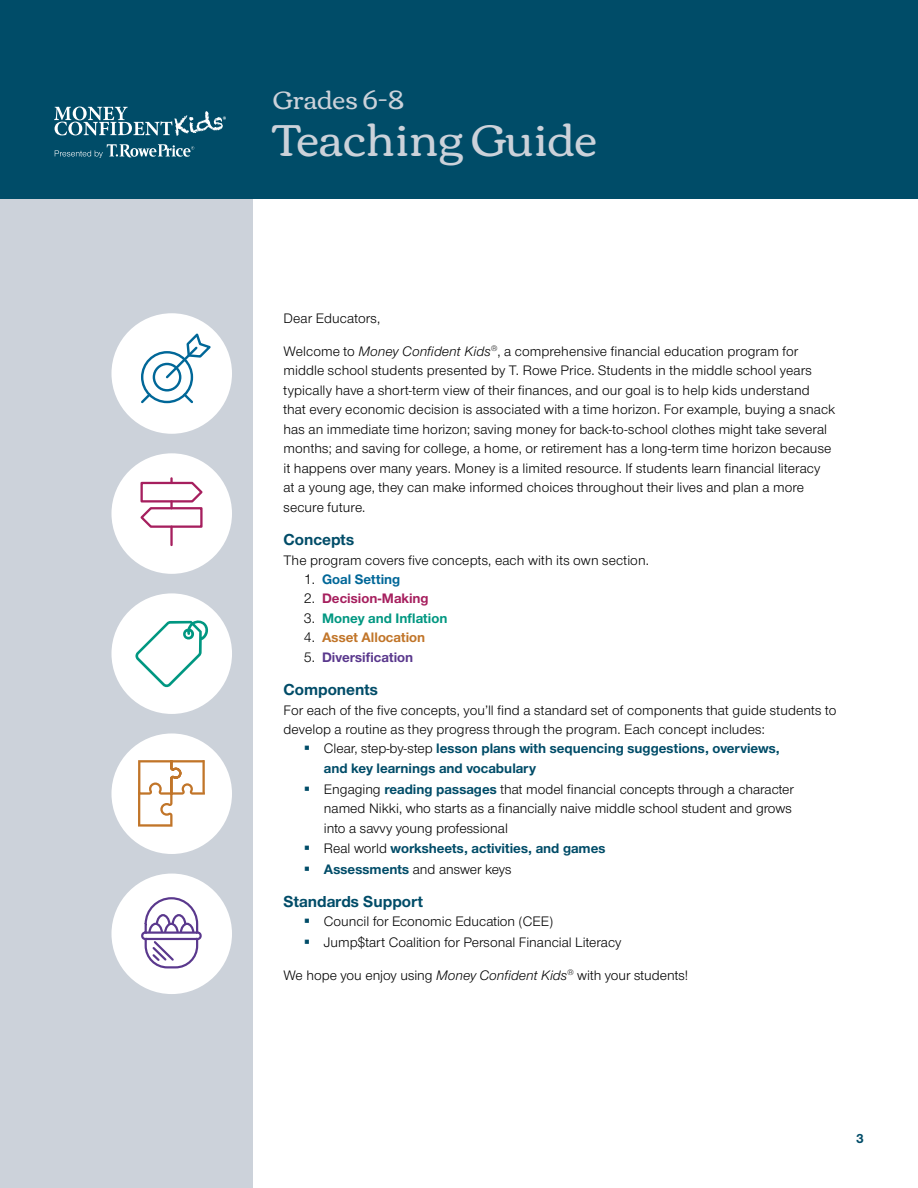
<style>
.page{position:relative;width:918px;height:1188px;background:#fff}
.page>*{position:absolute;margin:0;border:0;box-sizing:border-box;transform-origin:0 0}
.t1{font:45px "Corben";color:#ccd2da}
.t2{font:25.5px "Corben";color:#ccd2da}
.t3{font:700 16.5px "Nimbus Sans Novus";color:#004c68}
.t4{font:14.25px/19.5px "Nimbus Sans Novus";letter-spacing:.005em;color:#000}
.t5{font:700 14.25px/19.5px "Nimbus Sans Novus";color:#004c68}
.t6{font:700 14.25px "Nimbus Sans Novus";color:#009781}
.t7{font:700 14.25px "Nimbus Sans Novus";color:#a61f5e}
.t8{font:700 14.25px "Nimbus Sans Novus";color:#c17529}
.t9{font:700 14.25px "Nimbus Sans Novus";color:#5a388d}
.t10{font:700 14.25px "Nimbus Sans Novus";color:#006798}
.t11{font:700 13.5px "Nimbus Sans Novus";color:#004c68}
.s1{font-style:italic}
.s2{font-weight:400;color:#000}
.s3{color:#004c68}
.s4{font-weight:700;color:#004c68}
</style>
<div class="page">
<div style="left:0;top:0;width:252px;height:1188px;background:#ccd2da"></div>
<div style="left:0;top:0;width:918px;height:199px;background:#004c68"></div>
<svg style="left:54px;top:107px;width:172px;height:29px"></svg>
<svg style="left:55px;top:144px;width:139px;height:14px"></svg>
<div style="left:111px;top:313px;width:121px;height:121px;background:#fff;border-radius:50%"></div>
<div style="left:153px;top:363px;width:28px;height:29px;border:2px solid #006798;border-radius:50%"></div>
<div style="left:141px;top:351px;width:52px;height:52px;border:2px solid #006798;border-radius:50%"></div>
<svg style="left:141px;top:391px;width:12px;height:13px"></svg>
<svg style="left:181px;top:391px;width:12px;height:13px"></svg>
<svg style="left:164px;top:333px;width:47px;height:48px"></svg>
<div style="left:111px;top:453px;width:121px;height:121px;background:#fff;border-radius:50%"></div>
<hr style="left:170px;top:527px;width:3px;height:18px;background:#a61f5e">
<svg style="left:140px;top:478px;width:63px;height:52px"></svg>
<div style="left:111px;top:593px;width:121px;height:121px;background:#fff;border-radius:50%"></div>
<svg style="left:135px;top:620px;width:73px;height:68px"></svg>
<div style="left:111px;top:733px;width:121px;height:121px;background:#fff;border-radius:50%"></div>
<svg style="left:138px;top:760px;width:67px;height:67px"></svg>
<div style="left:111px;top:874px;width:121px;height:120px;background:#fff;border-radius:50%"></div>
<svg style="left:140px;top:897px;width:63px;height:97px"></svg>
<h2 class="t2" style="left:273px;top:81px;width:132px">Grades 6–8</h2>
<h1 class="t1" style="left:273px;top:108px;width:325px">Teaching Guide</h1>
<p class="t4" style="left:284px;top:308px;width:98px">Dear Educators,</p>
<p class="t4" style="left:283px;top:341px;width:553px">Welcome to <span class="s1">Money Confident Kids</span><sup>®</sup>, a comprehensive financial education program for middle school students presented by T. Rowe Price. Students in the middle school years typically have a short-term view of their finances, and our goal is to help kids understand that every economic decision is associated with a time horizon. For example, buying a snack has an immediate time horizon; saving money for back-to-school clothes might take several months; and saving for college, a home, or retirement has a long-term time horizon because it happens over many years. Money is a limited resource. If students learn financial literacy<br>at a young age, they can make informed choices throughout their lives and plan a more secure future.</p>
<p class="t3" style="left:284px;top:528px;width:72px">Concepts</p>
<p class="t4" style="left:284px;top:550px;width:367px">The program covers five concepts, each with its own section.</p>
<p class="t10" style="left:304px;top:570px;width:98px"><span class="s2">1.</span> Goal Setting</p>
<p class="t7" style="left:304px;top:589px;width:127px"><span class="s2">2.</span> Decision-Making</p>
<p class="t6" style="left:304px;top:609px;width:145px"><span class="s2">3.</span> Money and Inflation</p>
<p class="t8" style="left:304px;top:628px;width:123px"><span class="s2">4.</span> Asset Allocation</p>
<p class="t9" style="left:304px;top:648px;width:111px"><span class="s2">5.</span> Diversification</p>
<p class="t3" style="left:284px;top:678px;width:96px">Components</p>
<p class="t4" style="left:284px;top:700px;width:555px">For each of the five concepts, you’ll find a standard set of components that guide students to develop a routine as they progress through the program. Each concept includes:</p>
<p class="t5" style="left:324px;top:738px;width:457px;text-indent:-20px">▪ <span class="s2">Clear, step-by-step</span> lesson plans with sequencing suggestions, overviews, and key learnings and vocabulary</p>
<p class="t4" style="left:324px;top:779px;width:472px;text-indent:-20px"><span class="s3">▪</span> Engaging <span class="s4">reading passages</span> that model financial concepts through a character named Nikki, who starts as a financially naive middle school student and grows into a savvy young professional</p>
<p class="t5" style="left:304px;top:838px;width:303px">▪ <span class="s2">Real world</span> worksheets, activities, and games</p>
<p class="t4" style="left:304px;top:859px;width:209px"><span class="s3">▪</span> <span class="s4">Assessments</span> and answer keys</p>
<p class="t3" style="left:284px;top:890px;width:141px">Standards Support</p>
<p class="t4" style="left:304px;top:911px;width:251px"><span class="s3">▪</span> Council for Economic Education (CEE)</p>
<p class="t4" style="left:304px;top:932px;width:319px"><span class="s3">▪</span> Jump$tart Coalition for Personal Financial Literacy</p>
<p class="t4" style="left:283px;top:965px;width:406px">We hope you enjoy using <span class="s1">Money Confident Kids</span><sup>®</sup> with your students!</p>
<p class="t11" style="left:856px;top:1129px;width:9px">3</p>
</div>
